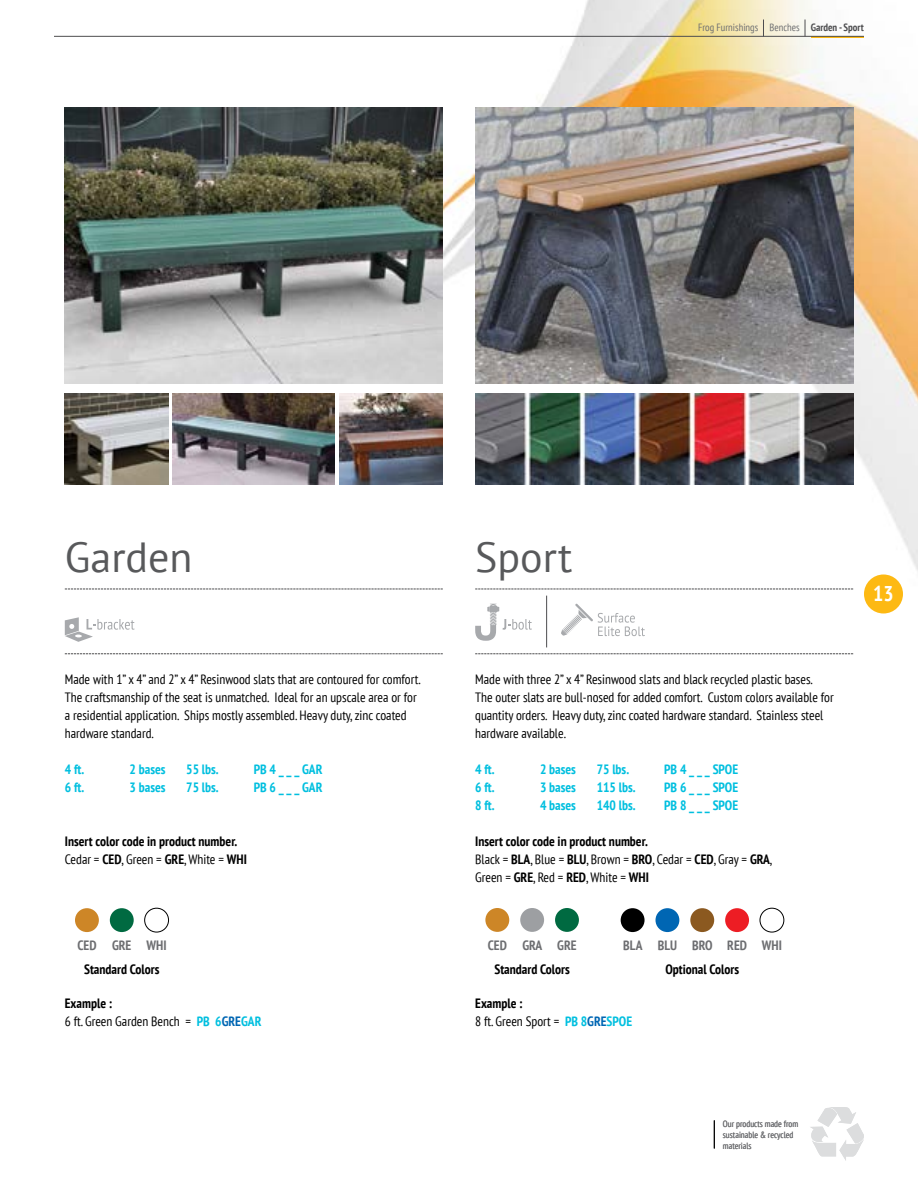
<style>
.page{position:relative;width:918px;height:1188px;background:#fff}
.page>*{position:absolute;margin:0;border:0;box-sizing:border-box;transform-origin:0 0}
.t1{font:42px "PT Sans";color:#58595b}
.t2{font:700 condensed 21.3px "PT Sans";color:#fff}
.t3{font:condensed 13.5px/18px "PT Sans";color:#000}
.t4{font:700 condensed 13.5px/18px "PT Sans";color:#000}
.t5{font:700 condensed 13.5px "PT Sans";color:#00bfdf}
.t6{font:700 condensed 13.5px "PT Sans";color:#6d6e71}
.t7{font:condensed 10.5px "PT Sans";color:#6d6e71}
.t8{font:condensed 9px/10.8px "PT Sans";color:#6d6e71}
.s1{font-weight:700;color:#4d4d4f}
.s2{font-weight:400}
.s3{font-weight:700}
.s4{font-weight:700;color:#00bfdf}
.s5{font-weight:700;color:#0066b3}
</style>
<div class="page">
<img style="left:54px;top:0;width:864px;height:1149px">
<div style="left:864px;top:574px;width:39px;height:40px;background:#fdb913;border-radius:50%"></div>
<hr style="left:811px;top:36px;width:53px;height:2px;background:#fdb913">
<svg style="left:805px;top:20px;width:1px;height:16px"></svg>
<svg style="left:763px;top:20px;width:1px;height:16px"></svg>
<hr style="left:54px;top:36px;width:810px;height:1px;background:#4d4d4f">
<svg style="left:810px;top:1107px;width:54px;height:54px"></svg>
<svg style="left:714px;top:1120px;width:1px;height:28px"></svg>
<svg style="left:65px;top:589px;width:378px;height:1px"></svg>
<svg style="left:65px;top:653px;width:378px;height:1px"></svg>
<div style="left:75px;top:908px;width:24px;height:24px;background:#cd8627;border-radius:50%"></div>
<div style="left:110px;top:908px;width:24px;height:24px;background:#006a41;border-radius:50%"></div>
<div style="left:145px;top:908px;width:24px;height:24px;background:#fff;border-radius:50%"></div>
<div style="left:144px;top:908px;width:25px;height:24px;border:1px solid #000;border-radius:50%"></div>
<svg style="left:475px;top:589px;width:378px;height:1px"></svg>
<svg style="left:475px;top:653px;width:378px;height:1px"></svg>
<div style="left:485px;top:908px;width:24px;height:24px;background:#cd8627;border-radius:50%"></div>
<div style="left:520px;top:908px;width:24px;height:24px;background:#9d9fa2;border-radius:50%"></div>
<div style="left:555px;top:908px;width:24px;height:24px;background:#006a41;border-radius:50%"></div>
<div style="left:621px;top:908px;width:24px;height:24px;background:#000;border-radius:50%"></div>
<div style="left:655px;top:908px;width:24px;height:24px;background:#0066b3;border-radius:50%"></div>
<div style="left:690px;top:908px;width:24px;height:24px;background:#8b5920;border-radius:50%"></div>
<div style="left:725px;top:908px;width:24px;height:24px;background:#ed1d24;border-radius:50%"></div>
<div style="left:760px;top:908px;width:24px;height:24px;background:#fff;border-radius:50%"></div>
<div style="left:760px;top:908px;width:24px;height:24px;border:1px solid #000;border-radius:50%"></div>
<svg style="left:65px;top:617px;width:70px;height:25px"></svg>
<svg style="left:475px;top:604px;width:57px;height:37px"></svg>
<hr style="left:546px;top:596px;width:1px;height:51px;background:#4d4d4f">
<svg style="left:561px;top:604px;width:84px;height:32px"></svg>
<img style="left:65px;top:108px;width:378px;height:275px">
<img style="left:65px;top:393px;width:103px;height:92px">
<img style="left:173px;top:393px;width:162px;height:92px">
<img style="left:339px;top:393px;width:104px;height:92px">
<img style="left:475px;top:108px;width:378px;height:275px">
<img style="left:475px;top:393px;width:378px;height:92px">
<p class="t7" style="left:698px;top:21px;width:167px">Frog Furnishings Benches <span class="s1">Garden - Sport</span></p>
<h1 class="t1" style="left:65px;top:531px;width:129px">Garden</h1>
<h1 class="t1" style="left:475px;top:531px;width:99px">Sport</h1>
<h2 class="t2" style="left:873px;top:579px;width:22px">13</h2>
<p class="t3" style="left:65px;top:670px;width:358px">Made with 1” x 4” and 2” x 4” Resinwood slats that are contoured for comfort.<br>The craftsmanship of the seat is unmatched. Ideal for an upscale area or for a residential application. Ships mostly assembled. Heavy duty, zinc coated hardware standard.</p>
<p class="t5" style="left:65px;top:761px;width:21px">4 ft.</p>
<p class="t5" style="left:130px;top:761px;width:38px">2 bases</p>
<p class="t5" style="left:186px;top:761px;width:34px">55 lbs.</p>
<p class="t5" style="left:254px;top:761px;width:70px">PB 4 _ _ _ GAR</p>
<p class="t5" style="left:65px;top:779px;width:21px">6 ft.</p>
<p class="t5" style="left:130px;top:779px;width:38px">3 bases</p>
<p class="t5" style="left:186px;top:779px;width:34px">75 lbs.</p>
<p class="t5" style="left:254px;top:779px;width:70px">PB 6 _ _ _ GAR</p>
<p class="t4" style="left:65px;top:832px;width:184px">Insert color code in product number.<br><span class="s2">Cedar =</span> CED<span class="s2">, Green =</span> GRE<span class="s2">, White =</span> WHI</p>
<p class="t3" style="left:475px;top:670px;width:360px">Made with three 2” x 4” Resinwood slats and black recycled plastic bases.<br>The outer slats are bull-nosed for added comfort. Custom colors available for quantity orders. Heavy duty, zinc coated hardware standard. Stainless steel hardware available.</p>
<p class="t5" style="left:475px;top:761px;width:21px">4 ft.</p>
<p class="t5" style="left:540px;top:761px;width:38px">2 bases</p>
<p class="t5" style="left:597px;top:761px;width:34px">75 lbs.</p>
<p class="t5" style="left:664px;top:761px;width:76px">PB 4 _ _ _ SPOE</p>
<p class="t5" style="left:475px;top:779px;width:21px">6 ft.</p>
<p class="t5" style="left:540px;top:779px;width:38px">3 bases</p>
<p class="t5" style="left:597px;top:779px;width:40px">115 lbs.</p>
<p class="t5" style="left:664px;top:779px;width:76px">PB 6 _ _ _ SPOE</p>
<p class="t5" style="left:475px;top:797px;width:21px">8 ft.</p>
<p class="t5" style="left:540px;top:797px;width:38px">4 bases</p>
<p class="t5" style="left:597px;top:797px;width:40px">140 lbs.</p>
<p class="t5" style="left:664px;top:797px;width:76px">PB 8 _ _ _ SPOE</p>
<p class="t4" style="left:475px;top:832px;width:299px">Insert color code in product number.<br><span class="s2">Black =</span> BLA<span class="s2">, Blue =</span> BLU<span class="s2">, Brown =</span> BRO<span class="s2">, Cedar =</span> CED<span class="s2">, Gray =</span> GRA<span class="s2">,<br>Green =</span> GRE<span class="s2">, Red =</span> RED<span class="s2">, White =</span> WHI</p>
<p class="t6" style="left:77px;top:937px;width:91px">CED GRE WHI</p>
<p class="t4" style="left:84px;top:960px;width:77px">Standard Colors</p>
<p class="t6" style="left:488px;top:936px;width:90px">CED GRA GRE</p>
<p class="t4" style="left:494px;top:960px;width:77px">Standard Colors</p>
<p class="t6" style="left:623px;top:937px;width:160px">BLA BLU BRO RED WHI</p>
<p class="t4" style="left:665px;top:960px;width:75px">Optional Colors</p>
<p class="t3" style="left:65px;top:994px;width:198px"><span class="s3">Example :<br></span>6 ft. Green Garden Bench = <span class="s4">PB 6</span><span class="s5">GRE</span><span class="s4">GAR</span></p>
<p class="t3" style="left:475px;top:994px;width:158px"><span class="s3">Example :<br></span>8 ft. Green Sport = <span class="s4">PB 8</span><span class="s5">GRE</span><span class="s4">SPOE</span></p>
<p class="t8" style="left:723px;top:1118px;width:77px">Our products made from sustainable &amp; recycled materials</p>
</div>
